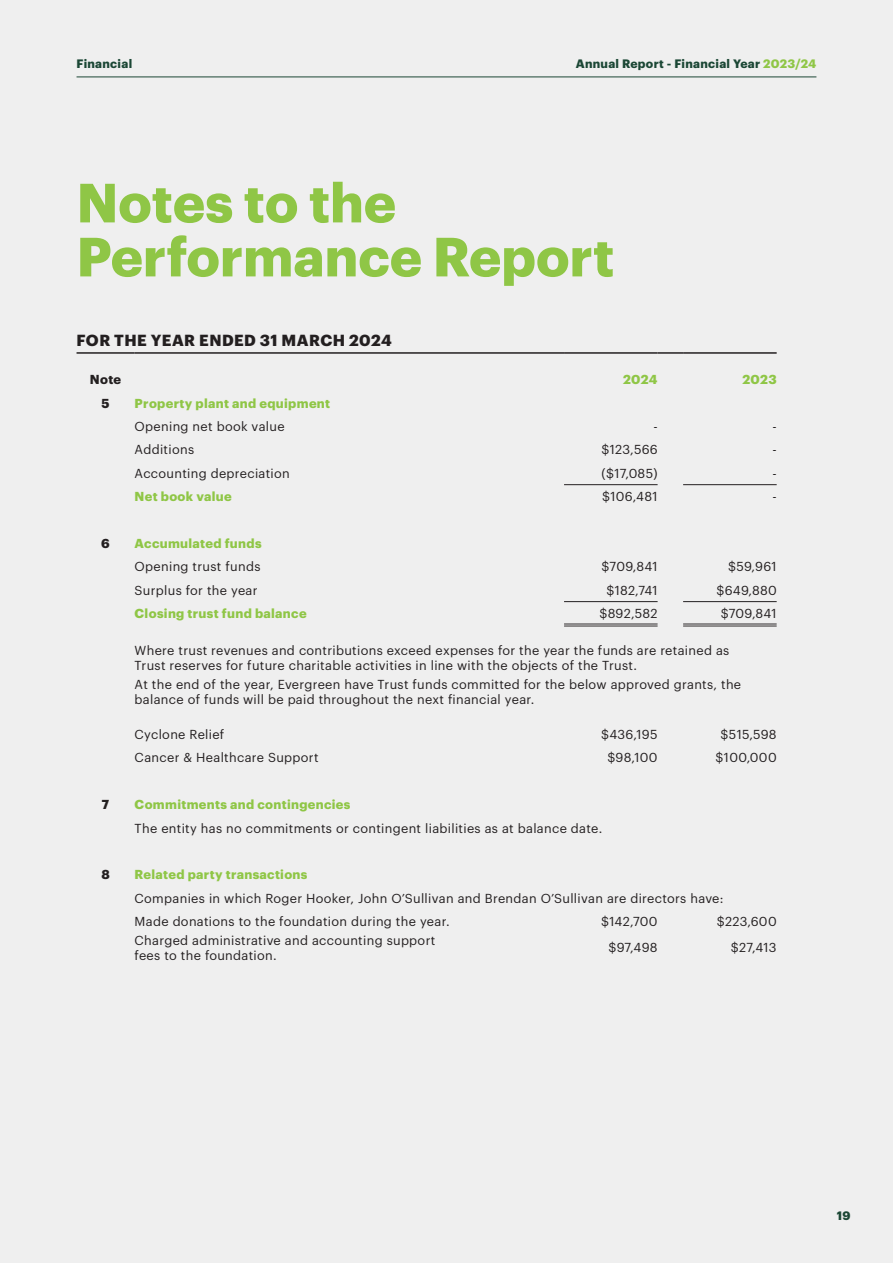
<style>
.page{position:relative;width:893px;height:1263px;background:#efefef}
.page>*{position:absolute;margin:0;border:0;box-sizing:border-box;transform-origin:0 0}
.Heading{font:700 54px/54px "Graphik";color:#8fc646}
.Subhead_TABLES{font:700 15.75px "Graphik";letter-spacing:.03em;color:#231f20}
.Body_table{font:12.75px/15px "Graphik";letter-spacing:.025em;color:#231f20}
.Body_table_number{font:12.75px "Graphik";letter-spacing:.02em;color:#231f20}
.Body_Table_Bold{font:700 12.75px "Graphik";letter-spacing:.025em;color:#8fc646}
.Body_Table_NOTE{font:700 12.75px "Graphik";color:#231f20}
.Body_table_DATE{font:700 12.75px "Graphik";letter-spacing:.02em;color:#8fc646}
.Body_Bold_Space_Before{font:700 12px "Graphik";letter-spacing:.025em;color:#1b4735}
.s1{color:#8fc646}
</style>
<div class="page">
<hr style="left:564px;top:623px;width:94px;height:3px;background:#fff">
<hr style="left:683px;top:623px;width:94px;height:3px;background:#fff">
<hr style="left:564px;top:484px;width:94px;height:1px;background:#231f20">
<hr style="left:683px;top:484px;width:94px;height:1px;background:#231f20">
<hr style="left:564px;top:601px;width:94px;height:1px;background:#231f20">
<hr style="left:564px;top:623px;width:94px;height:1px;background:#231f20">
<hr style="left:564px;top:625px;width:94px;height:1px;background:#231f20">
<hr style="left:683px;top:601px;width:94px;height:1px;background:#231f20">
<hr style="left:683px;top:623px;width:94px;height:1px;background:#231f20">
<hr style="left:683px;top:625px;width:94px;height:1px;background:#231f20">
<hr style="left:77px;top:352px;width:58px;height:2px;background:#231f20">
<hr style="left:135px;top:352px;width:429px;height:2px;background:#231f20">
<hr style="left:564px;top:352px;width:94px;height:2px;background:#231f20">
<hr style="left:658px;top:352px;width:25px;height:2px;background:#231f20">
<hr style="left:683px;top:352px;width:94px;height:2px;background:#231f20">
<hr style="left:77px;top:77px;width:739px;height:1px;background:#1b4735">
<p class="Body_Bold_Space_Before" style="left:77px;top:54px;width:57px">Financial</p>
<p class="Body_Bold_Space_Before" style="left:576px;top:54px;width:242px">Annual Report - Financial Year <span class="s1">2023/24</span></p>
<p class="Heading" style="left:77px;top:171px;width:539px">Notes to the<br>Performance Report</p>
<p class="Subhead_TABLES" style="left:77px;top:328px;width:317px">FOR THE YEAR ENDED 31 MARCH 2024</p>
<p class="Body_Table_NOTE" style="left:90px;top:370px;width:33px">Note</p>
<p class="Body_table_DATE" style="left:623px;top:370px;width:36px">2024</p>
<p class="Body_table_DATE" style="left:742px;top:370px;width:36px">2023</p>
<p class="Body_Table_NOTE" style="left:102px;top:393px;width:10px">5</p>
<p class="Body_Table_Bold" style="left:135px;top:393px;width:197px">Property plant and equipment</p>
<p class="Body_table" style="left:135px;top:418px;width:151px">Opening net book value</p>
<p class="Body_table_number" style="left:653px;top:417px;width:6px">-</p>
<p class="Body_table_number" style="left:772px;top:417px;width:6px">-</p>
<p class="Body_table" style="left:135px;top:441px;width:61px">Additions</p>
<p class="Body_table_number" style="left:601px;top:440px;width:58px">$123,566</p>
<p class="Body_table_number" style="left:772px;top:440px;width:6px">-</p>
<p class="Body_table" style="left:135px;top:464px;width:157px">Accounting depreciation</p>
<p class="Body_table_number" style="left:602px;top:463px;width:57px">($17,085)</p>
<p class="Body_table_number" style="left:772px;top:463px;width:6px">-</p>
<p class="Body_Table_Bold" style="left:135px;top:487px;width:99px">Net book value</p>
<p class="Body_table_number" style="left:602px;top:487px;width:57px">$106,481</p>
<p class="Body_table_number" style="left:772px;top:487px;width:6px">-</p>
<p class="Body_Table_NOTE" style="left:101px;top:533px;width:10px">6</p>
<p class="Body_Table_Bold" style="left:135px;top:533px;width:128px">Accumulated funds</p>
<p class="Body_table" style="left:135px;top:558px;width:127px">Opening trust funds</p>
<p class="Body_table_number" style="left:602px;top:557px;width:58px">$709,841</p>
<p class="Body_table_number" style="left:728px;top:557px;width:50px">$59,961</p>
<p class="Body_table" style="left:135px;top:581px;width:124px">Surplus for the year</p>
<p class="Body_table_number" style="left:606px;top:580px;width:53px">$182,741</p>
<p class="Body_table_number" style="left:716px;top:580px;width:62px">$649,880</p>
<p class="Body_Table_Bold" style="left:135px;top:604px;width:173px">Closing trust fund balance</p>
<p class="Body_table_number" style="left:599px;top:603px;width:60px">$892,582</p>
<p class="Body_table_number" style="left:721px;top:603px;width:58px">$709,841</p>
<p class="Body_table" style="left:135px;top:642px;width:596px">Where trust revenues and contributions exceed expenses for the year the funds are retained as<br>Trust reserves for future charitable activities in line with the objects of the Trust.</p>
<p class="Body_table" style="left:135px;top:676px;width:608px">At the end of the year, Evergreen have Trust funds committed for the below approved grants, the balance of funds will be paid throughout the next financial year.</p>
<p class="Body_table" style="left:135px;top:726px;width:91px">Cyclone Relief</p>
<p class="Body_table_number" style="left:601px;top:725px;width:58px">$436,195</p>
<p class="Body_table_number" style="left:721px;top:725px;width:58px">$515,598</p>
<p class="Body_table" style="left:135px;top:749px;width:185px">Cancer &amp; Healthcare Support</p>
<p class="Body_table_number" style="left:607px;top:748px;width:52px">$98,100</p>
<p class="Body_table_number" style="left:716px;top:748px;width:63px">$100,000</p>
<p class="Body_Table_NOTE" style="left:102px;top:795px;width:9px">7</p>
<p class="Body_Table_Bold" style="left:135px;top:795px;width:217px">Commitments and contingencies</p>
<p class="Body_table" style="left:135px;top:819px;width:469px">The entity has no commitments or contingent liabilities as at balance date.</p>
<p class="Body_Table_NOTE" style="left:101px;top:865px;width:10px">8</p>
<p class="Body_Table_Bold" style="left:135px;top:865px;width:174px">Related party transactions</p>
<p class="Body_table" style="left:135px;top:889px;width:590px">Companies in which Roger Hooker, John O’Sullivan and Brendan O’Sullivan are directors have:</p>
<p class="Body_table" style="left:135px;top:913px;width:317px">Made donations to the foundation during the year.</p>
<p class="Body_table_number" style="left:601px;top:912px;width:58px">$142,700</p>
<p class="Body_table_number" style="left:717px;top:912px;width:61px">$223,600</p>
<p class="Body_table" style="left:135px;top:932px;width:302px">Charged administrative and accounting support fees to the foundation.</p>
<p class="Body_table_number" style="left:608px;top:938px;width:51px">$97,498</p>
<p class="Body_table_number" style="left:731px;top:938px;width:47px">$27,413</p>
<p class="Body_Bold_Space_Before" style="left:837px;top:1207px;width:15px">19</p>
</div>
